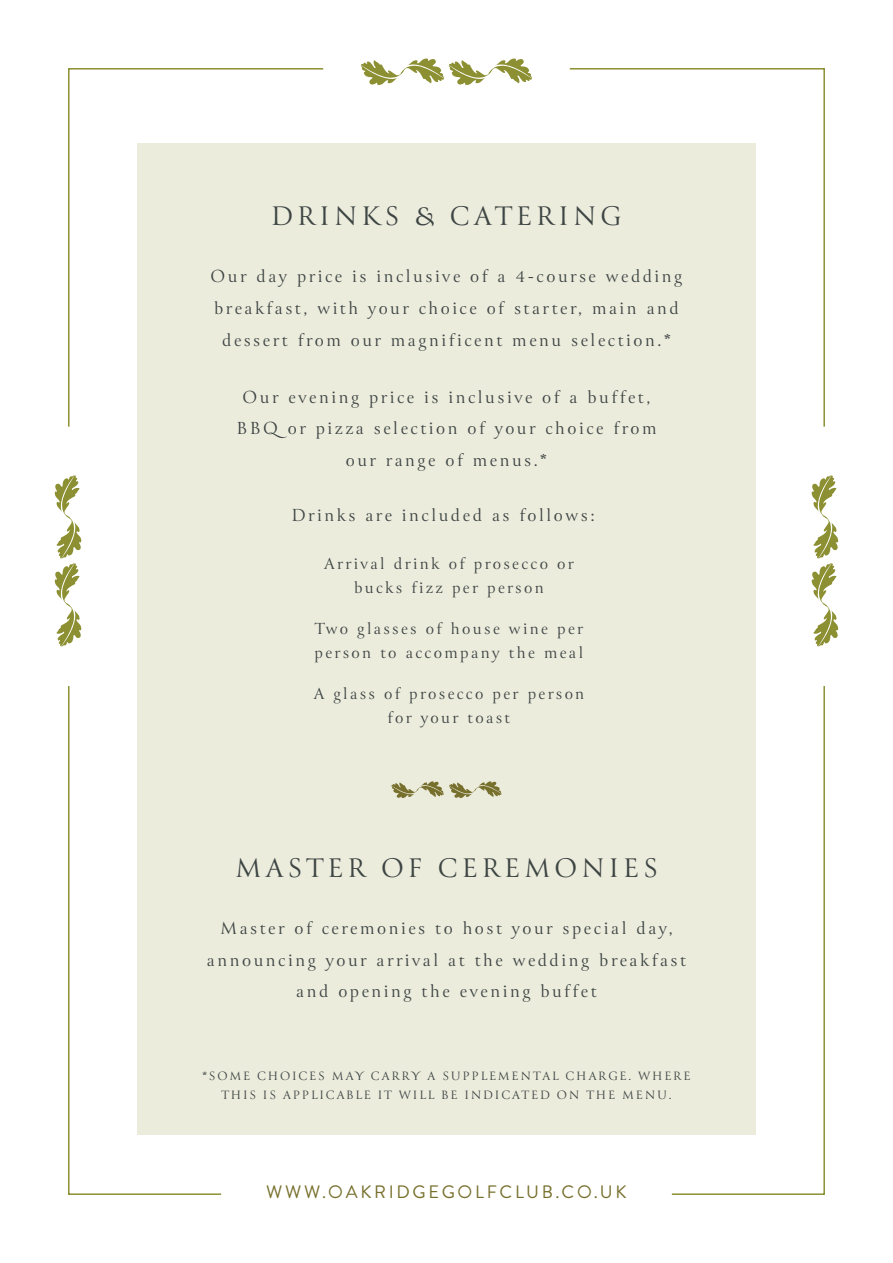
<style>
.page{position:relative;width:893px;height:1263px;background:#fff}
.page>*{position:absolute;margin:0;border:0;box-sizing:border-box;transform-origin:0 0}
.t1{font:30px "Canto";letter-spacing:.13em;color:#3d4543}
.t2{font:19.5px/31.7px "Canto";letter-spacing:.13em;color:#3d4543;text-align:center}
.t3{font:18px/24px "Canto";letter-spacing:.13em;color:#3d4543;text-align:center}
.t4{font:18px "Brandon Grotesque";letter-spacing:.15em;color:#77702d}
.t5{font:13.5px/19.5px "Canto";letter-spacing:.13em;color:#3d4543;text-align:center}
</style>
<div class="page">
<svg style="left:68px;top:68px;width:257px;height:359px"></svg>
<svg style="left:68px;top:686px;width:154px;height:509px"></svg>
<svg style="left:568px;top:68px;width:257px;height:360px"></svg>
<svg style="left:671px;top:684px;width:154px;height:511px"></svg>
<svg style="left:361px;top:58px;width:171px;height:27px"></svg>
<svg style="left:811px;top:475px;width:27px;height:171px"></svg>
<svg style="left:55px;top:475px;width:27px;height:171px"></svg>
<div style="left:137px;top:144px;width:618px;height:991px;background:#ececdd"></div>
<svg style="left:391px;top:781px;width:111px;height:17px"></svg>
<p class="t1" style="left:271px;top:197px;width:352px">DRINKS &amp; CATERING</p>
<p class="t2" style="left:211px;top:262px;width:473px">Our day price is inclusive of a 4-course wedding breakfast, with your choice of starter, main and dessert from our magnificent menu selection.*</p>
<p class="t2" style="left:236px;top:382px;width:422px">Our evening price is inclusive of a buffet,<br>BBQ or pizza selection of your choice from our range of menus.*</p>
<p class="t2" style="left:291px;top:501px;width:305px">Drinks are included as follows:</p>
<p class="t3" style="left:324px;top:553px;width:251px">Arrival drink of prosecco or bucks fizz per person</p>
<p class="t3" style="left:315px;top:618px;width:270px;text-align:left">Two glasses of house wine per person to accompany the meal</p>
<p class="t3" style="left:313px;top:683px;width:272px">A glass of prosecco per person for your toast</p>
<p class="t1" style="left:235px;top:849px;width:424px">MASTER OF CEREMONIES</p>
<p class="t2" style="left:207px;top:913px;width:480px">Master of ceremonies to host your special day, announcing your arrival at the wedding breakfast and opening the evening buffet</p>
<p class="t5" style="left:202px;top:1067px;width:490px">*SOME CHOICES MAY CARRY A SUPPLEMENTAL CHARGE. WHERE<br>THIS IS APPLICABLE IT WILL BE INDICATED ON THE MENU.</p>
<p class="t4" style="left:266px;top:1180px;width:362px">WWW.OAKRIDGEGOLFCLUB.CO.UK</p>
</div>
